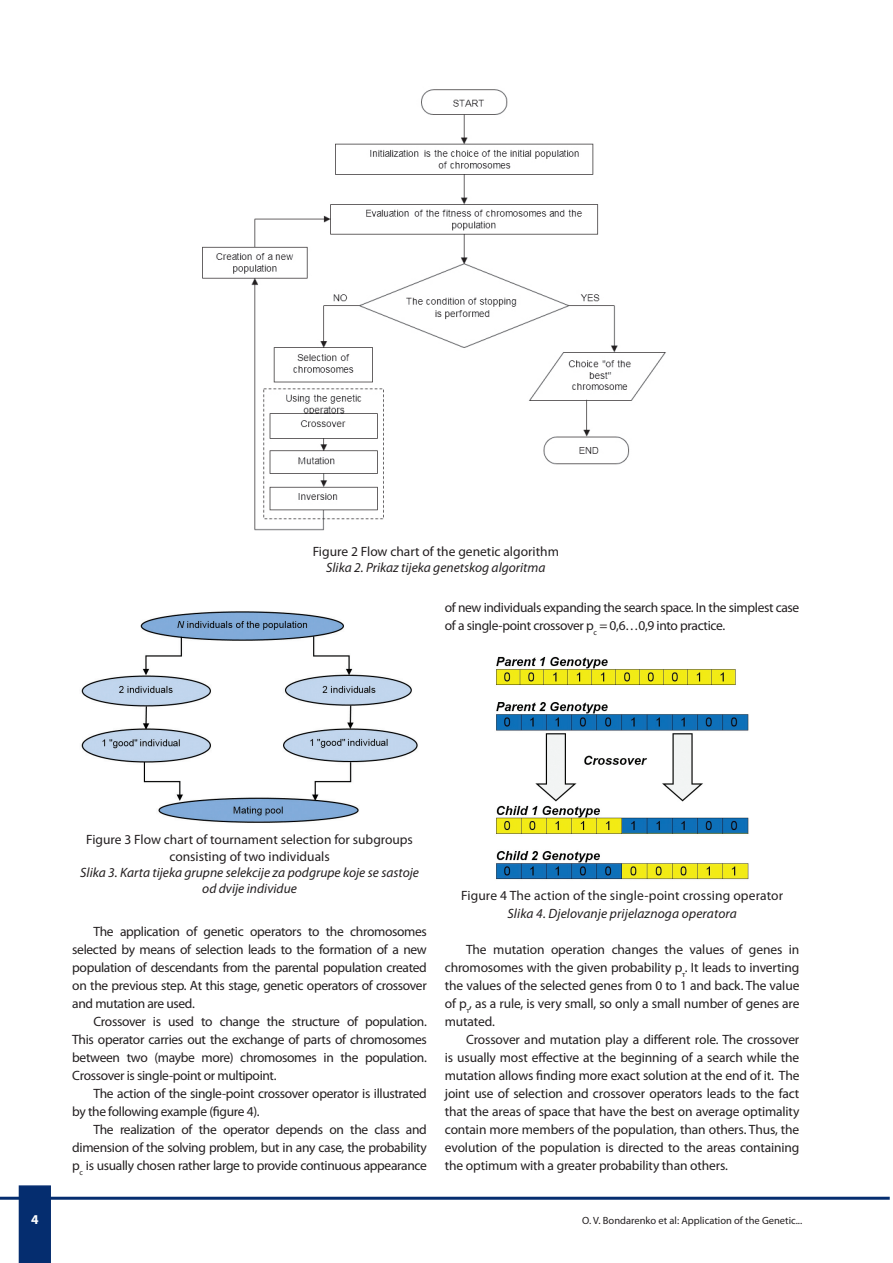
<style>
.page{position:relative;width:893px;height:1263px;background:#fff}
.page>*{position:absolute;margin:0;border:0;box-sizing:border-box;transform-origin:0 0}
.t1{font:13.5px/18px "Myriad Pro";letter-spacing:-.025em;color:#231f20;text-align:justify}
.t2{font:italic 13.5px/16.2px "Myriad Pro";color:#231f20;text-align:center}
.t3{font:13.5px/16.2px "Myriad Pro";color:#231f20;text-align:center}
.t4{font:13.5px "Myriad Pro";letter-spacing:.01em;color:#231f20}
.t5{font:700 13.5px "Myriad Pro";color:#fff}
.t6{font:10.5px "Myriad Pro";color:#231f20}
</style>
<div class="page">
<hr style="left:0;top:1197px;width:890px;height:3px;background:#052d6f">
<div style="left:19px;top:1185px;width:32px;height:78px;background:#052d6f"></div>
<img style="left:81px;top:611px;width:337px;height:212px">
<img style="left:202px;top:89px;width:464px;height:442px">
<img style="left:496px;top:656px;width:253px;height:224px">
<p class="t3" style="left:313px;top:543px;width:248px">Figure 2 Flow chart of the genetic algorithm</p>
<p class="t2" style="left:326px;top:560px;width:221px">Slika 2. Prikaz tijeka genetskog algoritma</p>
<p class="t1" style="left:445px;top:598px;width:356px">of new individuals expanding the search space. In the simplest case of a single-point crossover р<sub>с</sub> = 0,6…0,9 into practice.</p>
<p class="t3" style="left:86px;top:831px;width:328px">Figure 3 Flow chart of tournament selection for subgroups consisting of two individuals</p>
<p class="t2" style="left:80px;top:864px;width:340px">Slika 3. Karta tijeka grupne selekcije za podgrupe koje se sastoje od dvije individue</p>
<p class="t1" style="left:72px;top:922px;width:356px;text-indent:21px">The application of genetic operators to the chromosomes selected by means of selection leads to the formation of a new population of descendants from the parental population created on the previous step. At this stage, genetic operators of crossover and mutation are used.</p>
<p class="t1" style="left:72px;top:1012px;width:356px;text-indent:21px">Crossover is used to change the structure of population.<br>This operator carries out the exchange of parts of chromosomes between two (maybe more) chromosomes in the population.<br>Crossover is single-point or multipoint.</p>
<p class="t1" style="left:72px;top:1084px;width:356px;text-indent:21px">The action of the single-point crossover operator is illustrated by the following example (figure 4).</p>
<p class="t1" style="left:72px;top:1120px;width:356px;text-indent:21px">The realization of the operator depends on the class and dimension of the solving problem, but in any case, the probability р<sub>с</sub> is usually chosen rather large to provide continuous appearance</p>
<p class="t4" style="left:461px;top:887px;width:324px">Figure 4 The action of the single-point crossing operator</p>
<p class="t2" style="left:507px;top:905px;width:231px">Slika 4. Djelovanje prijelaznoga operatora</p>
<p class="t1" style="left:445px;top:940px;width:356px;text-indent:21px">The mutation operation changes the values of genes in chromosomes with the given probability р<sub>т</sub>. It leads to inverting the values of the selected genes from 0 to 1 and back. The value of р<sub>т</sub>, as a rule, is very small, so only a small number of genes are mutated.</p>
<p class="t1" style="left:445px;top:1030px;width:356px;text-indent:21px">Crossover and mutation play a different role. The crossover is usually most effective at the beginning of a search while the mutation allows finding more exact solution at the end of it. The joint use of selection and crossover operators leads to the fact that the areas of space that have the best on average optimality contain more members of the population, than others. Thus, the evolution of the population is directed to the areas containing the optimum with a greater probability than others.</p>
<p class="t5" style="left:31px;top:1210px;width:9px">4</p>
<p class="t6" style="left:582px;top:1214px;width:221px">O. V. Bondarenko et al: Application of the Genetic...</p>
</div>
